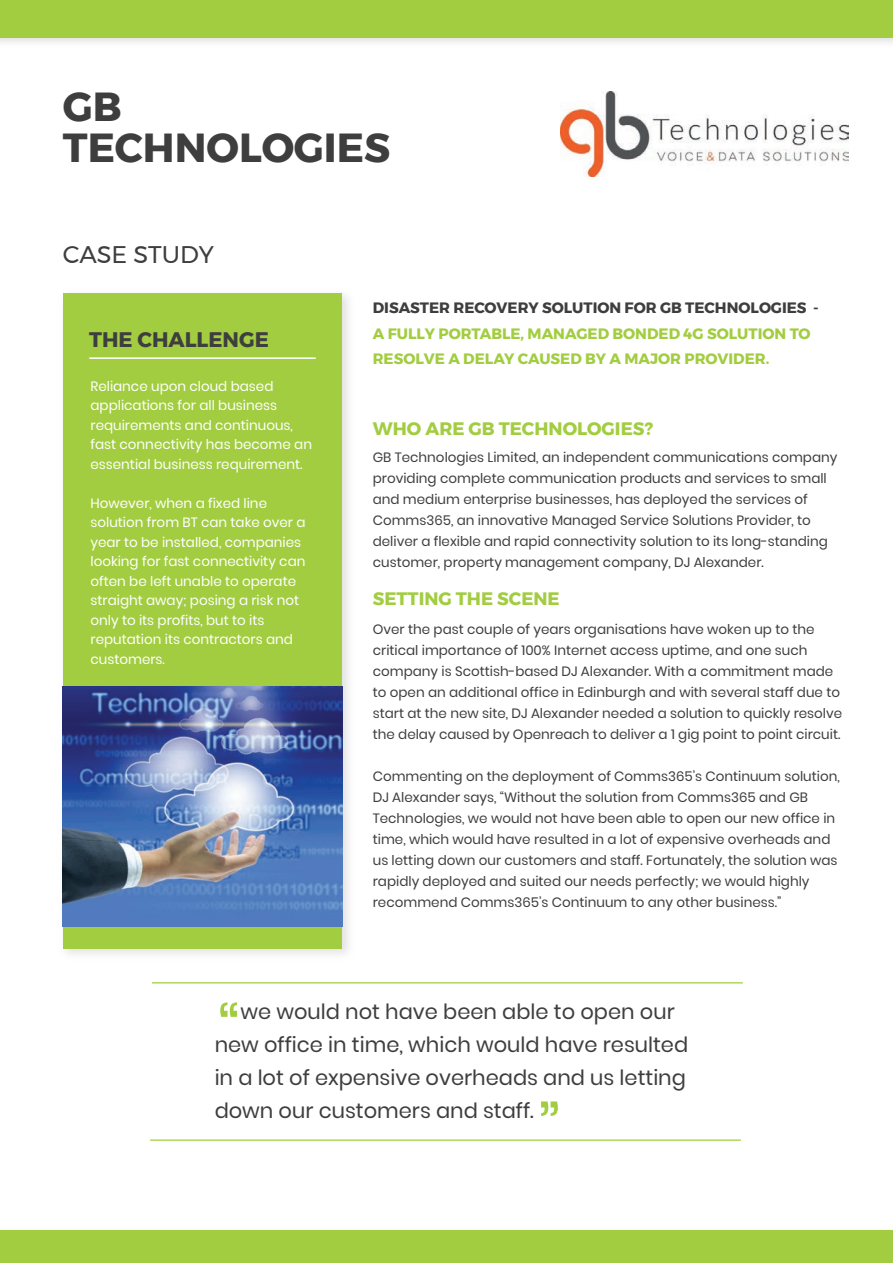
<style>
.page{position:relative;width:893px;height:1263px;background:#fff}
.page>*{position:absolute;margin:0;border:0;box-sizing:border-box;transform-origin:0 0}
.t1{font:70.5px "Poppins";color:#a2cd40}
.t2{font:700 40.5px/40.5px "Montserrat";color:#3e3e3f}
.t3{font:24px "Montserrat";color:#3e3e3f}
.t4{font:21px/33px "Poppins";color:#3e3e3f}
.t5{font:700 21px "Montserrat";color:#3e3e3f}
.t6{font:700 18px "Montserrat";color:#a2cd40}
.t7{font:700 15px/25.5px "Montserrat";color:#a2cd40}
.t8{font:700 15px "Montserrat";color:#3e3e3f}
.t9{font:13.5px/21px "Poppins";color:#3e3e3f}
.t10{font:13.5px/19.5px "Poppins";color:#fff}
</style>
<div class="page">
<img style="left:62px;top:295px;width:287px;height:659px">
<div style="left:63px;top:293px;width:279px;height:655px;background:#a2cd40"></div>
<hr style="left:89px;top:357px;width:227px;height:2px;background:#fff">
<div style="left:0;top:0;width:893px;height:38px;background:#a2cd40"></div>
<hr style="left:150px;top:1139px;width:591px;height:2px;background:#a2cd40">
<hr style="left:152px;top:982px;width:591px;height:1px;background:#a2cd40">
<img style="left:0;top:1230px;width:893px;height:1px">
<div style="left:0;top:1231px;width:893px;height:32px;background:#a2cd40"></div>
<img style="left:63px;top:686px;width:279px;height:240px">
<img style="left:560px;top:91px;width:289px;height:86px">
<h2 class="t2" style="left:63px;top:87px;width:329px">GB<br>TECHNOLOGIES</h2>
<h3 class="t3" style="left:63px;top:236px;width:153px">CASE STUDY</h3>
<h3 class="t5" style="left:89px;top:323px;width:181px">THE CHALLENGE</h3>
<p class="t10" style="left:91px;top:376px;width:223px">Reliance upon cloud based applications for all business requirements and continuous, fast connectivity has become an essential business requirement.</p>
<p class="t10" style="left:91px;top:493px;width:217px">However, when a fixed line solution from BT can take over a year to be installed, companies looking for fast connectivity can often be left unable to operate straight away; posing a risk not only to its profits, but to its reputation its contractors and customers.</p>
<p class="t8" style="left:373px;top:296px;width:448px">DISASTER RECOVERY SOLUTION FOR GB TECHNOLOGIES -</p>
<p class="t7" style="left:373px;top:320px;width:439px">A FULLY PORTABLE, MANAGED BONDED 4G SOLUTION TO<br>RESOLVE A DELAY CAUSED BY A MAJOR PROVIDER.</p>
<h3 class="t6" style="left:373px;top:414px;width:282px">WHO ARE GB TECHNOLOGIES?</h3>
<p class="t9" style="left:373px;top:447px;width:466px">GB Technologies Limited, an independent communications company providing complete communication products and services to small and medium enterprise businesses, has deployed the services of Comms365, an innovative Managed Service Solutions Provider, to deliver a flexible and rapid connectivity solution to its long-standing customer, property management company, DJ Alexander.</p>
<h3 class="t6" style="left:373px;top:584px;width:189px">SETTING THE SCENE</h3>
<p class="t9" style="left:373px;top:619px;width:471px">Over the past couple of years organisations have woken up to the critical importance of 100% Internet access uptime, and one such company is Scottish-based DJ Alexander. With a commitment made to open an additional office in Edinburgh and with several staff due to start at the new site, DJ Alexander needed a solution to quickly resolve the delay caused by Openreach to deliver a 1 gig point to point circuit.</p>
<p class="t9" style="left:373px;top:766px;width:468px">Commenting on the deployment of Comms365’s Continuum solution, DJ Alexander says, “Without the solution from Comms365 and GB Technologies, we would not have been able to open our new office in time, which would have resulted in a lot of expensive overheads and us letting down our customers and staff. Fortunately, the solution was rapidly deployed and suited our needs perfectly; we would highly recommend Comms365’s Continuum to any other business.”</p>
<h1 class="t1" style="left:218px;top:992px;width:24px">“</h1>
<h3 class="t4" style="left:215px;top:995px;width:475px;text-indent:26px">we would not have been able to open our new office in time, which would have resulted in a lot of expensive overheads and us letting down our customers and staff.</h3>
<h1 class="t1" style="left:560px;top:1126px;width:24px;rotate:-180deg">“</h1>
</div>
